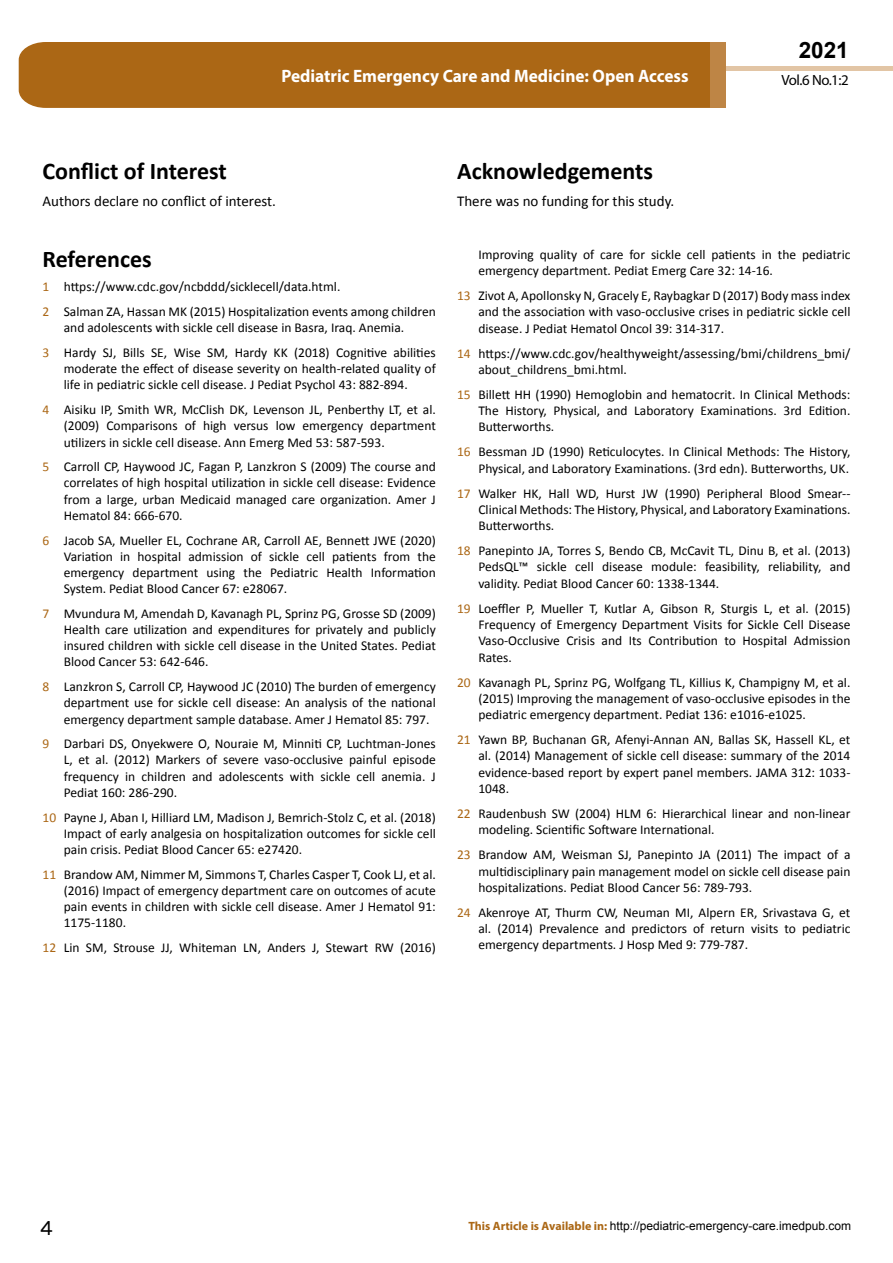
<style>
.page{position:relative;width:893px;height:1263px;background:#fff}
.page>*{position:absolute;margin:0;border:0;box-sizing:border-box;transform-origin:0 0}
.t1{font:25.5px "Tunga";color:#000}
.t2{font:700 24px "Calibri";color:#000}
.t3{font:700 22.5px "Arial";color:#000}
.t4{font:700 18px "Myriad Pro";color:#fff;scale:.96 1}
.t5{font:15px "Calibri";color:#000}
.t6{font:14.85px "Myriad Pro";color:#000}
.t7{font:13.5px/16.4px "Calibri";color:#000;text-align:justify}
.t8{font:12px "Arial";color:#000}
.s1{color:#ab6715}
.s2{font-family:"Myriad Pro";font-weight:700;color:#ab6715}
</style>
<div class="page">
<div style="left:722px;top:66px;width:171px;height:5px;background:#e2c5a5"></div>
<div style="left:19px;top:42px;width:691px;height:66px;background:#ab6715"></div>
<div style="left:710px;top:42px;width:15px;height:66px;background:#be8545"></div>
<h3 class="t4" style="left:281px;top:64px;width:426px">Pediatric Emergency Care and Medicine: Open Access</h3>
<h2 class="t2" style="left:43px;top:156px;width:186px">Conflict of Interest</h2>
<p class="t5" style="left:43px;top:192px;width:235px">Authors declare no conflict of interest.</p>
<h2 class="t2" style="left:457px;top:156px;width:197px">Acknowledgements</h2>
<p class="t5" style="left:457px;top:192px;width:219px">There was no funding for this study.</p>
<h3 class="t3" style="left:799px;top:35px;width:52px">2021</h3>
<p class="t6" style="left:781px;top:71px;width:69px">Vol.6 No.1:2</p>
<h2 class="t2" style="left:43px;top:243px;width:111px">References</h2>
<p class="t7" style="left:43px;top:275px;width:395px;line-height:24.8px"><span class="s1">1</span> https://www.cdc.gov/ncbddd/sicklecell/data.html.<br><span class="s1">2</span> Salman ZA, Hassan MK (2015) Hospitalization events among children</p>
<p class="t7" style="left:43px;top:315px;width:395px;line-height:24.8px;text-indent:21px">and adolescents with sickle cell disease in Basra, Iraq. Anemia.<br><span class="s1">3</span> Hardy SJ, Bills SE, Wise SM, Hardy KK (2018) Cognitive abilities</p>
<p class="t7" style="left:64px;top:361px;width:374px">moderate the effect of disease severity on health-related quality of life in pediatric sickle cell disease. J Pediat Psychol 43: 882-894.</p>
<p class="t7" style="left:64px;top:402px;width:374px;text-indent:-21px"><span class="s1">4</span> Aisiku IP, Smith WR, McClish DK, Levenson JL, Penberthy LT, et al. (2009) Comparisons of high versus low emergency department utilizers in sickle cell disease. Ann Emerg Med 53: 587-593.</p>
<p class="t7" style="left:64px;top:459px;width:374px;text-indent:-21px"><span class="s1">5</span> Carroll CP, Haywood JC, Fagan P, Lanzkron S (2009) The course and correlates of high hospital utilization in sickle cell disease: Evidence from a large, urban Medicaid managed care organization. Amer J Hematol 84: 666-670.</p>
<p class="t7" style="left:64px;top:532px;width:374px;text-indent:-21px"><span class="s1">6</span> Jacob SA, Mueller EL, Cochrane AR, Carroll AE, Bennett JWE (2020)<br>Variation in hospital admission of sickle cell patients from the emergency department using the Pediatric Health Information System. Pediat Blood Cancer 67: e28067.</p>
<p class="t7" style="left:64px;top:605px;width:374px;text-indent:-21px"><span class="s1">7</span> Mvundura M, Amendah D, Kavanagh PL, Sprinz PG, Grosse SD (2009)<br>Health care utilization and expenditures for privately and publicly insured children with sickle cell disease in the United States. Pediat Blood Cancer 53: 642-646.</p>
<p class="t7" style="left:64px;top:679px;width:374px;text-indent:-21px"><span class="s1">8</span> Lanzkron S, Carroll CP, Haywood JC (2010) The burden of emergency department use for sickle cell disease: An analysis of the national emergency department sample database. Amer J Hematol 85: 797.</p>
<p class="t7" style="left:64px;top:736px;width:374px;text-indent:-21px"><span class="s1">9</span> Darbari DS, Onyekwere O, Nouraie M, Minniti CP, Luchtman-Jones L, et al. (2012) Markers of severe vaso-occlusive painful episode frequency in children and adolescents with sickle cell anemia. J Pediat 160: 286-290.</p>
<p class="t7" style="left:64px;top:809px;width:374px;text-indent:-21px"><span class="s1">10</span> Payne J, Aban I, Hilliard LM, Madison J, Bemrich‐Stolz C, et al. (2018)<br>Impact of early analgesia on hospitalization outcomes for sickle cell pain crisis. Pediat Blood Cancer 65: e27420.</p>
<p class="t7" style="left:64px;top:866px;width:374px;text-indent:-21px"><span class="s1">11</span> Brandow AM, Nimmer M, Simmons T, Charles Casper T, Cook LJ, et al. (2016) Impact of emergency department care on outcomes of acute pain events in children with sickle cell disease. Amer J Hematol 91:<br>1175-1180.</p>
<p class="t7" style="left:43px;top:939px;width:395px"><span class="s1">12</span> Lin SM, Strouse JJ, Whiteman LN, Anders J, Stewart RW (2016)</p>
<p class="t7" style="left:478px;top:246px;width:374px">Improving quality of care for sickle cell patients in the pediatric emergency department. Pediat Emerg Care 32: 14-16.</p>
<p class="t7" style="left:478px;top:287px;width:374px;text-indent:-21px"><span class="s1">13</span> Zivot A, Apollonsky N, Gracely E, Raybagkar D (2017) Body mass index and the association with vaso-occlusive crises in pediatric sickle cell disease. J Pediat Hematol Oncol 39: 314-317.</p>
<p class="t7" style="left:478px;top:345px;width:374px;text-indent:-21px"><span class="s1">14</span> https://www.cdc.gov/healthyweight/assessing/bmi/childrens_bmi/ about_childrens_bmi.html.</p>
<p class="t7" style="left:478px;top:386px;width:374px;text-indent:-21px"><span class="s1">15</span> Billett HH (1990) Hemoglobin and hematocrit. In Clinical Methods:<br>The History, Physical, and Laboratory Examinations. 3rd Edition.<br>Butterworths.</p>
<p class="t7" style="left:457px;top:444px;width:395px;text-align:right"><span class="s1">16</span> Bessman JD (1990) Reticulocytes. In Clinical Methods: The History,<br>Physical, and Laboratory Examinations. (3rd edn). Butterworths, UK.</p>
<p class="t7" style="left:478px;top:485px;width:374px;text-indent:-21px"><span class="s1">17</span> Walker HK, Hall WD, Hurst JW (1990) Peripheral Blood Smear-- Clinical Methods: The History, Physical, and Laboratory Examinations.<br>Butterworths.</p>
<p class="t7" style="left:478px;top:542px;width:374px;text-indent:-21px"><span class="s1">18</span> Panepinto JA, Torres S, Bendo CB, McCavit TL, Dinu B, et al. (2013)<br>PedsQL™ sickle cell disease module: feasibility, reliability, and validity. Pediat Blood Cancer 60: 1338-1344.</p>
<p class="t7" style="left:478px;top:600px;width:374px;text-indent:-21px"><span class="s1">19</span> Loeffler P, Mueller T, Kutlar A, Gibson R, Sturgis L, et al. (2015)<br>Frequency of Emergency Department Visits for Sickle Cell Disease Vaso-Occlusive Crisis and Its Contribution to Hospital Admission Rates.</p>
<p class="t7" style="left:478px;top:674px;width:374px;text-indent:-21px"><span class="s1">20</span> Kavanagh PL, Sprinz PG, Wolfgang TL, Killius K, Champigny M, et al. (2015) Improving the management of vaso-occlusive episodes in the pediatric emergency department. Pediat 136: e1016-e1025.</p>
<p class="t7" style="left:478px;top:731px;width:374px;text-indent:-21px"><span class="s1">21</span> Yawn BP, Buchanan GR, Afenyi-Annan AN, Ballas SK, Hassell KL, et al. (2014) Management of sickle cell disease: summary of the 2014 evidence-based report by expert panel members. JAMA 312: 1033- 1048.</p>
<p class="t7" style="left:478px;top:805px;width:374px;text-indent:-21px"><span class="s1">22</span> Raudenbush SW (2004) HLM 6: Hierarchical linear and non-linear modeling. Scientific Software International.</p>
<p class="t7" style="left:478px;top:847px;width:374px;text-indent:-21px"><span class="s1">23</span> Brandow AM, Weisman SJ, Panepinto JA (2011) The impact of a multidisciplinary pain management model on sickle cell disease pain hospitalizations. Pediat Blood Cancer 56: 789-793.</p>
<p class="t7" style="left:478px;top:904px;width:374px;text-indent:-21px"><span class="s1">24</span> Akenroye AT, Thurm CW, Neuman MI, Alpern ER, Srivastava G, et al. (2014) Prevalence and predictors of return visits to pediatric emergency departments. J Hosp Med 9: 779-787.</p>
<h1 class="t1" style="left:40px;top:1211px;width:15px">4</h1>
<p class="t8" style="left:468px;top:1218px;width:384px"><span class="s2">This Article is Available in:</span> http://pediatric-emergency-care.imedpub.com</p>
</div>
